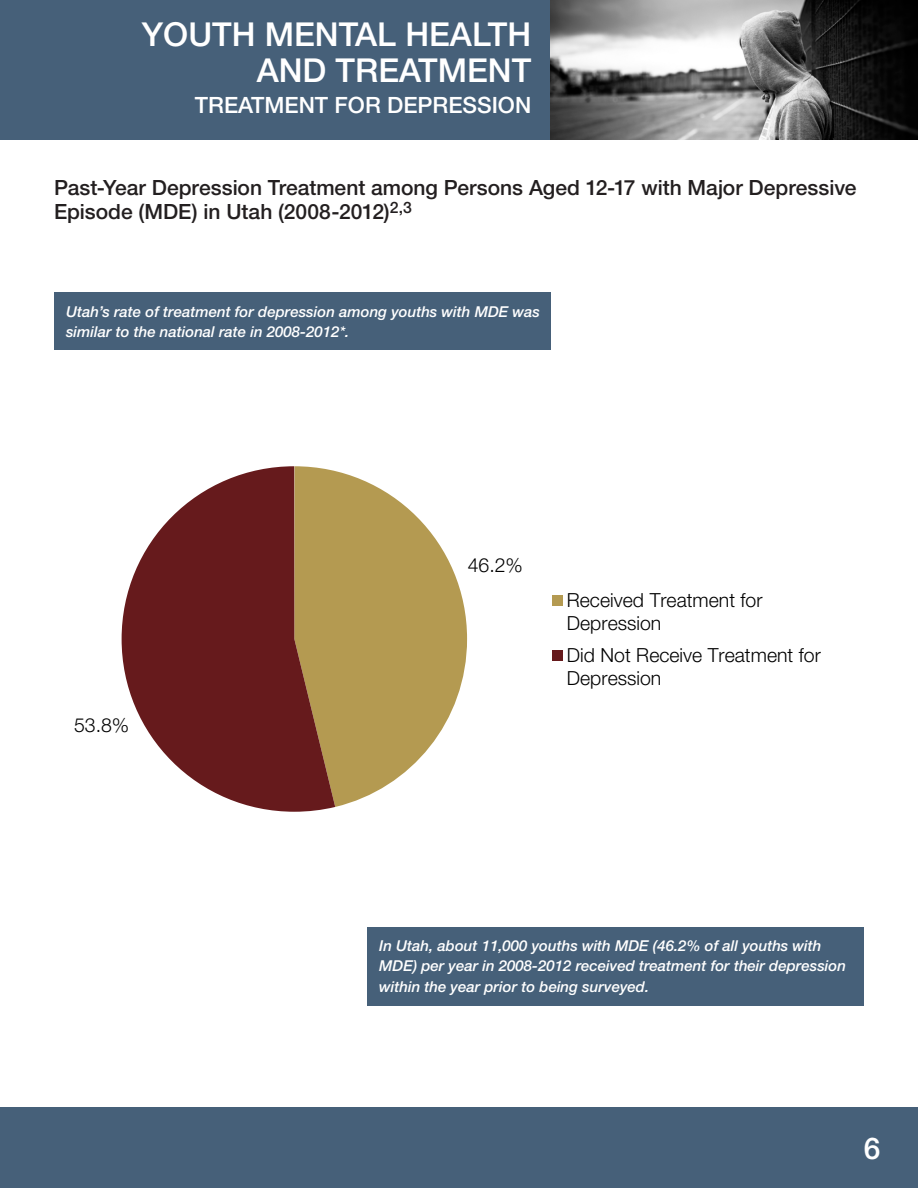
<style>
.page{position:relative;width:918px;height:1188px;background:#fff}
.page>*{position:absolute;margin:0;border:0;box-sizing:border-box;transform-origin:0 0}
.t1{font:500 33px/36px "Helvetica Neue LT Std";color:#fff;text-align:right}
.t2{font:500 30px "Helvetica Neue LT Std";color:#fff}
.t3{font:500 22.5px "Helvetica Neue LT Std";color:#fff}
.t4{font:500 21px/24px "Helvetica Neue LT Std";color:#231f20}
.t5{font:300 19.5px/23.1px "Helvetica Neue LT Std";color:#000}
.t6{font:italic 500 15px/20.2px "Helvetica Neue LT Std";color:#fff}
</style>
<div class="page">
<div style="left:0;top:0;width:551px;height:140px;background:#466079"></div>
<div style="left:0;top:1107px;width:918px;height:81px;background:#466079"></div>
<img style="left:551px;top:0;width:367px;height:140px">
<div style="left:54px;top:292px;width:497px;height:58px;background:#466079"></div>
<svg style="left:335px;top:471px;width:132px;height:336px;fill:#b49a51"></svg>
<svg style="left:122px;top:466px;width:213px;height:346px;fill:#661a1c"></svg>
<div style="left:552px;top:596px;width:10px;height:10px;background:#b49a51"></div>
<div style="left:552px;top:650px;width:10px;height:11px;background:#661a1c"></div>
<div style="left:367px;top:927px;width:497px;height:78px;background:#466079"></div>
<h1 class="t1" style="left:142px;top:16px;width:391px">YOUTH MENTAL HEALTH<br>AND TREATMENT</h1>
<h2 class="t3" style="left:195px;top:92px;width:338px">TREATMENT FOR DEPRESSION</h2>
<p class="t4" style="left:54px;top:175px;width:804px">Past-Year Depression Treatment among Persons Aged 12-17 with Major Depressive<br>Episode (MDE) in Utah (2008-2012)<sup>2,3</sup></p>
<p class="t6" style="left:66px;top:301px;width:475px">Utah’s rate of treatment for depression among youths with MDE was similar to the national rate in 2008-2012*.</p>
<h3 class="t5" style="left:74px;top:714px;width:57px">53.8%</h3>
<h3 class="t5" style="left:468px;top:553px;width:57px">46.2%</h3>
<h3 class="t5" style="left:567px;top:588px;width:197px">Received Treatment for<br>Depression</h3>
<h3 class="t5" style="left:567px;top:643px;width:255px">Did Not Receive Treatment for<br>Depression</h3>
<p class="t6" style="left:379px;top:936px;width:468px">In Utah, about 11,000 youths with MDE (46.2% of all youths with<br>MDE) per year in 2008-2012 received treatment for their depression within the year prior to being surveyed.</p>
<h2 class="t2" style="left:864px;top:1130px;width:18px">6</h2>
</div>
